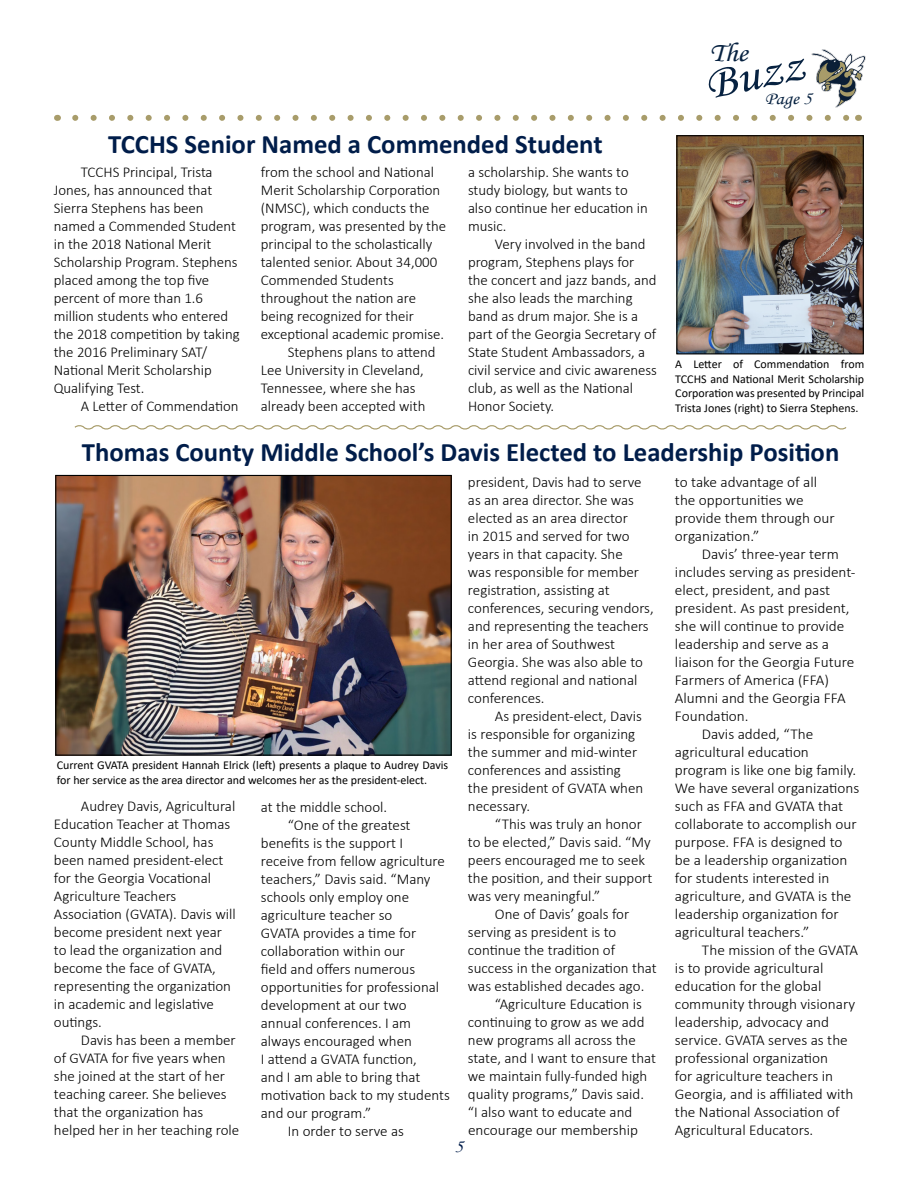
<style>
.page{position:relative;width:918px;height:1188px;background:#fff}
.page>*{position:absolute;margin:0;border:0;box-sizing:border-box;transform-origin:0 0}
.t1{font:46.5px "Monotype Corsiva";color:#072241;scale:1.11 1}
.t2{font:27px "Monotype Corsiva";color:#072241;scale:1.11 1}
.t3{font:700 26.7px "Calibri";color:#001d4a}
.t4{font:18px "Monotype Corsiva";color:#072241;scale:1.11 1}
.t5{font:18px "Monotype Corsiva";color:#001d4a;scale:1.11 1}
.t6{font:300 15px/18px "Calibri";color:#000}
.t7{font:12px/14.4px "Calibri";color:#000}
</style>
<div class="page">
<svg style="left:75px;top:115px;width:774px;height:6px"></svg>
<img style="left:811px;top:50px;width:55px;height:58px">
<img style="left:57px;top:477px;width:393px;height:277px">
<div style="left:55px;top:475px;width:397px;height:281px;border:1px solid #000"></div>
<svg style="left:74px;top:425px;width:773px;height:5px"></svg>
<img style="left:678px;top:137px;width:184px;height:215px">
<div style="left:676px;top:135px;width:188px;height:219px;border:1px solid #000"></div>
<h3 class="t3" style="left:108px;top:126px;width:496px">TCCHS Senior Named a Commended Student</h3>
<p class="t6" style="left:261px;top:163px;width:175px">from the school and National</p>
<p class="t6" style="left:261px;top:181px;width:181px">Merit Scholarship Corporation</p>
<p class="t6" style="left:261px;top:199px;width:170px">(NMSC), which conducts the</p>
<p class="t6" style="left:261px;top:217px;width:187px">program, was presented by the</p>
<p class="t6" style="left:261px;top:235px;width:173px">principal to the scholastically</p>
<p class="t6" style="left:261px;top:253px;width:178px">talented senior. About 34,000</p>
<p class="t6" style="left:261px;top:271px;width:134px">Commended Students</p>
<p class="t6" style="left:261px;top:289px;width:157px">throughout the nation are</p>
<p class="t6" style="left:261px;top:307px;width:155px">being recognized for their</p>
<p class="t6" style="left:261px;top:325px;width:185px">exceptional academic promise.</p>
<p class="t6" style="left:288px;top:343px;width:149px">Stephens plans to attend</p>
<p class="t6" style="left:261px;top:361px;width:164px">Lee University in Cleveland,</p>
<p class="t6" style="left:261px;top:379px;width:156px">Tennessee, where she has</p>
<p class="t6" style="left:261px;top:397px;width:166px">already been accepted with</p>
<p class="t6" style="left:468px;top:163px;width:181px">a scholarship. She wants to study biology, but wants to also continue her education in music.</p>
<p class="t6" style="left:468px;top:235px;width:190px;text-indent:27px">Very involved in the band program, Stephens plays for the concert and jazz bands, and she also leads the marching band as drum major. She is a part of the Georgia Secretary of<br>State Student Ambassadors, a civil service and civic awareness club, as well as the National<br>Honor Society.</p>
<p class="t6" style="left:54px;top:163px;width:188px;text-indent:27px">TCCHS Principal, Trista<br>Jones, has announced that<br>Sierra Stephens has been named a Commended Student in the 2018 National Merit<br>Scholarship Program. Stephens placed among the top five percent of more than 1.6 million students who entered the 2018 competition by taking the 2016 Preliminary SAT/<br>National Merit Scholarship<br>Qualifying Test.</p>
<p class="t6" style="left:81px;top:397px;width:159px">A Letter of Commendation</p>
<h2 class="t2" style="left:709px;top:37px;width:36px">The</h2>
<h1 class="t1" style="left:699px;top:57px;width:92px;rotate:-12deg">Buzz</h1>
<p class="t4" style="left:765px;top:87px;width:44px">Page 5</p>
<p class="t7" style="left:675px;top:357px;width:190px;text-align:justify">A Letter of Commendation from TCCHS and National Merit Scholarship Corporation was presented by Principal Trista Jones (right) to Sierra Stephens.</p>
<h3 class="t3" style="left:82px;top:433px;width:759px">Thomas County Middle School’s Davis Elected to Leadership Position</h3>
<p class="t7" style="left:57px;top:758px;width:393px">Current GVATA president Hannah Elrick (left) presents a plaque to Audrey Davis for her service as the area director and welcomes her as the president-elect.</p>
<p class="t6" style="left:54px;top:797px;width:183px;text-indent:27px">Audrey Davis, Agricultural<br>Education Teacher at Thomas<br>County Middle School, has been named president-elect for the Georgia Vocational<br>Agriculture Teachers<br>Association (GVATA). Davis will become president next year to lead the organization and become the face of GVATA, representing the organization in academic and legislative outings.</p>
<p class="t6" style="left:54px;top:1031px;width:187px;text-indent:27px">Davis has been a member of GVATA for five years when she joined at the start of her teaching career. She believes that the organization has helped her in her teaching role</p>
<p class="t6" style="left:261px;top:797px;width:128px">at the middle school.</p>
<p class="t6" style="left:288px;top:815px;width:124px">“One of the greatest</p>
<p class="t6" style="left:261px;top:833px;width:144px">benefits is the support I</p>
<p class="t6" style="left:261px;top:851px;width:185px">receive from fellow agriculture</p>
<p class="t6" style="left:261px;top:869px;width:171px">teachers,” Davis said. “Many</p>
<p class="t6" style="left:261px;top:887px;width:150px">schools only employ one</p>
<p class="t6" style="left:261px;top:905px;width:133px">agriculture teacher so</p>
<p class="t6" style="left:261px;top:923px;width:157px">GVATA provides a time for</p>
<p class="t6" style="left:261px;top:941px;width:146px">collaboration within our</p>
<p class="t6" style="left:261px;top:959px;width:156px">field and offers numerous</p>
<p class="t6" style="left:261px;top:977px;width:180px">opportunities for professional</p>
<p class="t6" style="left:261px;top:995px;width:147px">development at our two</p>
<p class="t6" style="left:261px;top:1013px;width:152px">annual conferences. I am</p>
<p class="t6" style="left:261px;top:1031px;width:153px">always encouraged when</p>
<p class="t6" style="left:261px;top:1049px;width:158px">I attend a GVATA function,</p>
<p class="t6" style="left:261px;top:1067px;width:161px">and I am able to bring that</p>
<p class="t6" style="left:261px;top:1085px;width:190px">motivation back to my students</p>
<p class="t6" style="left:261px;top:1103px;width:112px">and our program.”</p>
<p class="t6" style="left:288px;top:1121px;width:118px">In order to serve as</p>
<p class="t6" style="left:468px;top:472px;width:187px">president, Davis had to serve as an area director. She was elected as an area director<br>in 2015 and served for two years in that capacity. She<br>was responsible for member registration, assisting at conferences, securing vendors, and representing the teachers in her area of Southwest<br>Georgia. She was also able to attend regional and national conferences.</p>
<p class="t6" style="left:468px;top:706px;width:177px;text-indent:27px">As president-elect, Davis is responsible for organizing the summer and mid-winter conferences and assisting the president of GVATA when necessary.</p>
<p class="t6" style="left:495px;top:814px;width:148px">“This was truly an honor</p>
<p class="t6" style="left:468px;top:832px;width:184px">to be elected,” Davis said. “My</p>
<p class="t6" style="left:468px;top:850px;width:179px">peers encouraged me to seek</p>
<p class="t6" style="left:468px;top:868px;width:186px">the position, and their support</p>
<p class="t6" style="left:468px;top:886px;width:134px">was very meaningful.”</p>
<p class="t6" style="left:495px;top:904px;width:136px">One of Davis’ goals for</p>
<p class="t6" style="left:468px;top:922px;width:150px">serving as president is to</p>
<p class="t6" style="left:468px;top:940px;width:149px">continue the tradition of</p>
<p class="t6" style="left:468px;top:958px;width:190px">success in the organization that</p>
<p class="t6" style="left:468px;top:976px;width:178px">was established decades ago.</p>
<p class="t6" style="left:495px;top:994px;width:148px">“Agriculture Education is</p>
<p class="t6" style="left:468px;top:1012px;width:178px">continuing to grow as we add</p>
<p class="t6" style="left:468px;top:1030px;width:169px">new programs all across the</p>
<p class="t6" style="left:468px;top:1048px;width:190px">state, and I want to ensure that</p>
<p class="t6" style="left:468px;top:1066px;width:181px">we maintain fully-funded high</p>
<p class="t6" style="left:468px;top:1084px;width:178px">quality programs,” Davis said.</p>
<p class="t6" style="left:468px;top:1102px;width:166px">“I also want to educate and</p>
<p class="t6" style="left:468px;top:1120px;width:172px">encourage our membership</p>
<p class="t5" style="left:455px;top:1136px;width:9px">5</p>
<p class="t6" style="left:675px;top:472px;width:161px">to take advantage of all the opportunities we provide them through our organization.”</p>
<p class="t6" style="left:702px;top:544px;width:139px">Davis’ three-year term</p>
<p class="t6" style="left:675px;top:562px;width:182px">includes serving as president-</p>
<p class="t6" style="left:675px;top:580px;width:157px">elect, president, and past</p>
<p class="t6" style="left:675px;top:598px;width:176px">president. As past president,</p>
<p class="t6" style="left:675px;top:616px;width:171px">she will continue to provide</p>
<p class="t6" style="left:675px;top:634px;width:156px">leadership and serve as a</p>
<p class="t6" style="left:675px;top:652px;width:181px">liaison for the Georgia Future</p>
<p class="t6" style="left:675px;top:670px;width:156px">Farmers of America (FFA)</p>
<p class="t6" style="left:675px;top:688px;width:172px">Alumni and the Georgia FFA</p>
<p class="t6" style="left:675px;top:706px;width:75px">Foundation.</p>
<p class="t6" style="left:702px;top:724px;width:113px">Davis added, “The</p>
<p class="t6" style="left:675px;top:742px;width:135px">agricultural education</p>
<p class="t6" style="left:675px;top:760px;width:183px">program is like one big family.</p>
<p class="t6" style="left:675px;top:778px;width:186px">We have several organizations</p>
<p class="t6" style="left:675px;top:796px;width:170px">such as FFA and GVATA that</p>
<p class="t6" style="left:675px;top:814px;width:183px">collaborate to accomplish our</p>
<p class="t6" style="left:675px;top:832px;width:169px">purpose. FFA is designed to</p>
<p class="t6" style="left:675px;top:850px;width:174px">be a leadership organization</p>
<p class="t6" style="left:675px;top:868px;width:156px">for students interested in</p>
<p class="t6" style="left:675px;top:886px;width:178px">agriculture, and GVATA is the</p>
<p class="t6" style="left:675px;top:904px;width:165px">leadership organization for</p>
<p class="t6" style="left:675px;top:922px;width:136px">agricultural teachers.”</p>
<p class="t6" style="left:702px;top:940px;width:158px">The mission of the GVATA</p>
<p class="t6" style="left:675px;top:958px;width:150px">is to provide agricultural</p>
<p class="t6" style="left:675px;top:976px;width:148px">education for the global</p>
<p class="t6" style="left:675px;top:994px;width:182px">community through visionary</p>
<p class="t6" style="left:675px;top:1012px;width:156px">leadership, advocacy and</p>
<p class="t6" style="left:675px;top:1030px;width:174px">service. GVATA serves as the</p>
<p class="t6" style="left:675px;top:1048px;width:155px">professional organization</p>
<p class="t6" style="left:675px;top:1066px;width:160px">for agriculture teachers in</p>
<p class="t6" style="left:675px;top:1084px;width:180px">Georgia, and is affiliated with</p>
<p class="t6" style="left:675px;top:1102px;width:166px">the National Association of</p>
<p class="t6" style="left:675px;top:1120px;width:140px">Agricultural Educators.</p>
</div>
